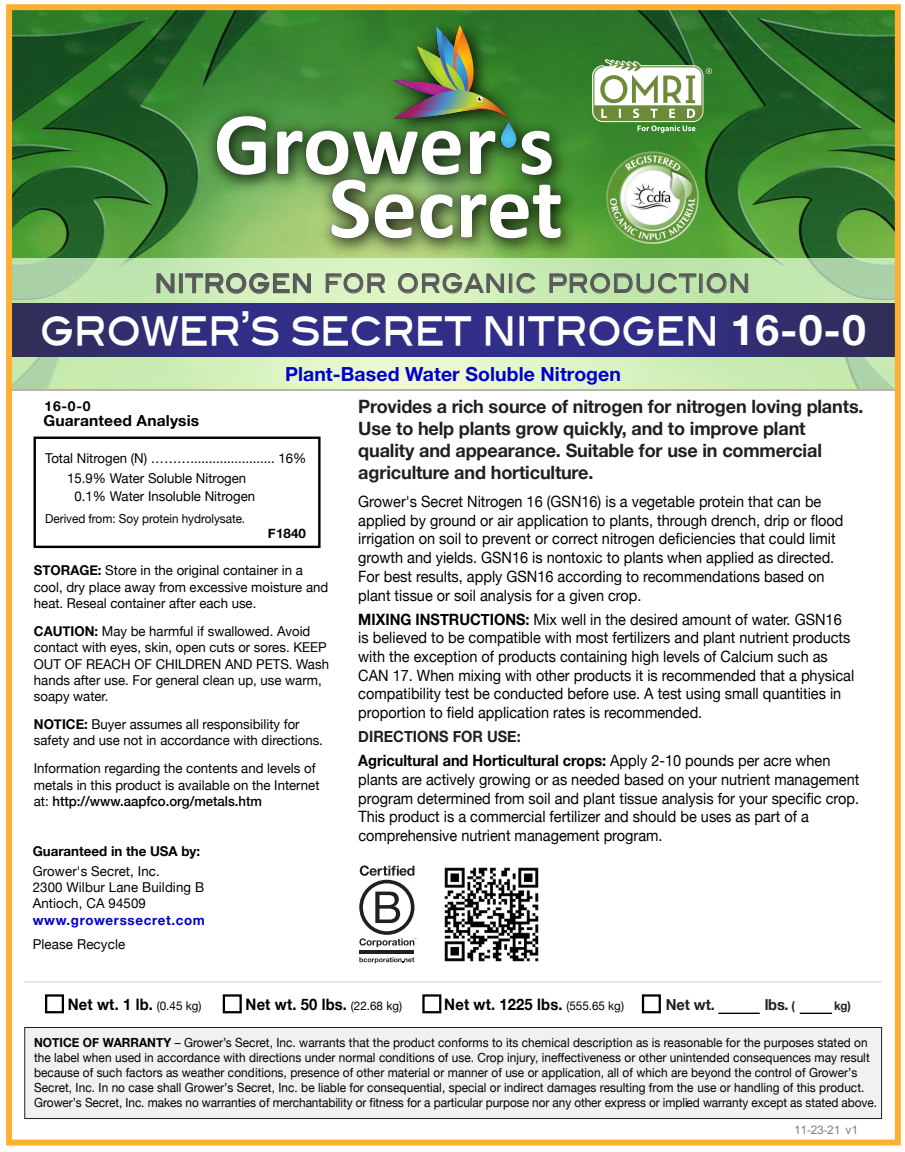
<style>
.page{position:relative;width:905px;height:1152px;background:#fff}
.page>*{position:absolute;margin:0;border:0;box-sizing:border-box;transform-origin:0 0}
.t1{font:46px "Blair Md ITCTT Medium";letter-spacing:-.015em;color:#fff;scale:.8 1}
.t2{font:25.2px "Blair Md ITCTT Medium";letter-spacing:.05em;color:#595959;scale:.8 1}
.t3{font:700 19.4px "Helvetica Neue";letter-spacing:.005em;color:#00c}
.t4{font:700 18.4px/22px "Helvetica Neue";letter-spacing:-.01em;color:#231f20}
.t5{font:700 15.8px "Helvetica Neue";letter-spacing:.01em;color:#000;scale:.93 1}
.t6{font:15.6px/18.8px "Helvetica Neue";color:#000;scale:.93 1}
.t7{font:700 15.6px/24px "Helvetica Neue";color:#000;scale:.93 1}
.t8{font:700 15.2px "Helvetica Neue";letter-spacing:.01em;color:#000}
.t9{font:700 15.2px "Helvetica Neue";letter-spacing:-.005em;color:#231f20;scale:.96 1}
.t10{font:13.6px/16.4px "Helvetica Neue";color:#000}
.t11{font:700 13.6px "Helvetica Neue";color:#000}
.t12{font:700 13.6px "Helvetica Neue";letter-spacing:.05em;color:#00c}
.t13{font:700 13px "Helvetica Neue";letter-spacing:.01em;color:#000}
.t14{font:12.6px/15.2px "Helvetica Neue";letter-spacing:.005em;color:#000;scale:.94 1}
.t15{font:12.4px "Helvetica Neue";letter-spacing:-.005em;color:#000;scale:.95 1}
.t16{font:700 12px "Helvetica Neue";color:#231f20;scale:.96 1}
.t17{font:11.8px "Arial";letter-spacing:-.01em;color:#808080}
.s1{font-family:"Helvetica Neue";font-weight:700;font-size:42px}
.s2{font-weight:700}
.s3{font-weight:500}
.s4{color:#231f20}
.s5{font-weight:400}
.s6{font-weight:400;font-size:12px}
.s7{font-size:12px}
</style>
<div class="page">
<img style="left:13px;top:11px;width:880px;height:248px">
<svg style="left:13px;top:259px;width:880px;height:130px;background:#c8e7b6"></svg>
<hr style="left:12px;top:389px;width:881px;height:3px;background:#b3b3b3">
<img style="left:198px;top:11px;width:387px;height:253px">
<svg style="left:216px;top:116px;width:50px;height:59px"></svg>
<img style="left:277px;top:25px;width:283px;height:214px">
<img style="left:606px;top:152px;width:92px;height:92px;border-radius:46px">
<svg style="left:591px;top:56px;width:120px;height:77px"></svg>
<div style="left:10px;top:391px;width:887px;height:757px;background:#fff"></div>
<svg style="left:13px;top:304px;width:880px;height:53px;background:#312e7a"></svg>
<svg style="left:156px;top:273px;width:19px;height:21px"></svg>
<div style="left:179px;top:273px;width:4px;height:20px;border:2px solid #595959"></div>
<svg style="left:184px;top:272px;width:128px;height:23px;background:#aabe9d"></svg>
<svg style="left:325px;top:273px;width:61px;height:21px"></svg>
<svg style="left:397px;top:273px;width:107px;height:21px;background:#b8cda7"></svg>
<div style="left:509px;top:274px;width:3px;height:19px;border:1px solid #595959"></div>
<svg style="left:516px;top:273px;width:20px;height:21px"></svg>
<svg style="left:549px;top:273px;width:147px;height:21px;background:#a9c79a"></svg>
<div style="left:699px;top:274px;width:3px;height:19px;border:1px solid #595959"></div>
<svg style="left:706px;top:273px;width:42px;height:21px"></svg>
<div style="left:33px;top:437px;width:287px;height:111px;border:2px solid #000"></div>
<div style="left:24px;top:1027px;width:857px;height:92px;background:#f1f1f1;border:1px solid #231f20"></div>
<hr style="left:25px;top:981px;width:856px;height:1px;background:#ccc">
<svg style="left:359px;top:957px;width:55px;height:6px"></svg>
<hr style="left:359px;top:950px;width:55px;height:3px;background:#231f20">
<svg style="left:359px;top:865px;width:57px;height:82px"></svg>
<img style="left:444px;top:867px;width:95px;height:95px">
<div style="left:6px;top:4px;width:894px;height:1142px;border:6px solid #fbb033"></div>
<div style="left:422px;top:994px;width:19px;height:19px;border:2px solid #000"></div>
<div style="left:641px;top:994px;width:19px;height:19px;border:2px solid #000"></div>
<div style="left:223px;top:994px;width:19px;height:19px;border:2px solid #000"></div>
<div style="left:45px;top:994px;width:19px;height:19px;border:2px solid #000"></div>
<hr style="left:718px;top:1013px;width:41px;height:1px;background:#000">
<hr style="left:799px;top:1013px;width:32px;height:1px;background:#000">
<h2 class="t2" style="left:155px;top:263px;width:745px">NITROGEN FOR ORGANIC PRODUCTION</h2>
<h1 class="t1" style="left:40px;top:291px;width:1033px">grower’s secret nitrogen <span class="s1">16-0-0</span></h1>
<p class="t3" style="left:285px;top:359px;width:337px">Plant-Based Water Soluble Nitrogen</p>
<p class="t11" style="left:45px;top:395px;width:47px">16-0-0</p>
<p class="t8" style="left:43px;top:409px;width:157px">Guaranteed Analysis</p>
<p class="t10" style="left:67px;top:448px;width:241px;line-height:20px;text-indent:-22px">Total Nitrogen (N) ………....................... 16%<br>15.9% Water Soluble Nitrogen</p>
<p class="t10" style="left:75px;top:488px;width:182px">0.1% Water Insoluble Nitrogen</p>
<p class="t15" style="left:45px;top:512px;width:212px">Derived from: Soy protein hydrolysate.</p>
<p class="t13" style="left:268px;top:523px;width:40px">F1840</p>
<p class="t10" style="left:34px;top:562px;width:296px"><span class="s2">STORAGE:</span> Store in the original container in a cool, dry place away from excessive moisture and heat. Reseal container after each use.</p>
<p class="t10" style="left:34px;top:623px;width:296px"><span class="s2">CAUTION:</span> May be harmful if swallowed. Avoid contact with eyes, skin, open cuts or sores. KEEP OUT OF REACH OF CHILDREN AND PETS. Wash hands after use. For general clean up, use warm, soapy water.</p>
<p class="t10" style="left:34px;top:716px;width:290px"><span class="s2">NOTICE:</span> Buyer assumes all responsibility for safety and use not in accordance with directions.</p>
<p class="t10" style="left:34px;top:760px;width:287px">Information regarding the contents and levels of metals in this product is available on the Internet at: <span class="s3">http://www.aapfco.org/metals.htm</span></p>
<p class="t11" style="left:33px;top:840px;width:169px">Guaranteed in the USA by:</p>
<p class="t10" style="left:33px;top:863px;width:173px">Grower's Secret, Inc.<br>2300 Wilbur Lane Building B<br>Antioch, CA 94509</p>
<p class="t12" style="left:33px;top:909px;width:174px">www.growerssecret.com</p>
<p class="t10" style="left:33px;top:936px;width:94px">Please Recycle</p>
<p class="t4" style="left:358px;top:396px;width:506px">Provides a rich source of nitrogen for nitrogen loving plants.<br>Use to help plants grow quickly, and to improve plant quality and appearance. Suitable for use in commercial agriculture and horticulture.</p>
<p class="t6" style="left:358px;top:492px;width:523px">Grower's Secret Nitrogen 16 (GSN16) is a vegetable protein that can be applied by ground or air application to plants, through drench, drip or flood irrigation on soil to prevent or correct nitrogen deficiencies that could limit growth and yields. GSN16 is nontoxic to plants when applied as directed.<br>For best results, apply GSN16 according to recommendations based on plant tissue or soil analysis for a given crop.</p>
<p class="t6" style="left:358px;top:609px;width:534px"><span class="s2">MIXING INSTRUCTIONS:</span> Mix well in the desired amount of water. GSN16 is believed to be compatible with most fertilizers and plant nutrient products with the exception of products containing high levels of Calcium such as CAN 17. When mixing with other products it is recommended that a physical compatibility test be conducted before use. A test using small quantities in proportion to field application rates is recommended.</p>
<p class="t7" style="left:358px;top:725px;width:509px"><span class="s4">DIRECTIONS FOR USE:<br></span>Agricultural and Horticultural crops: <span class="s5">Apply 2-10 pounds per acre when</span></p>
<p class="t6" style="left:358px;top:770px;width:540px">plants are actively growing or as needed based on your nutrient management program determined from soil and plant tissue analysis for your specific crop.<br>This product is a commercial fertilizer and should be uses as part of a comprehensive nutrient management program.</p>
<p class="t5" style="left:68px;top:992px;width:145px">Net wt. 1 lb. <span class="s6">(0.45 kg)</span></p>
<p class="t5" style="left:245px;top:992px;width:170px">Net wt. 50 lbs. <span class="s6">(22.68 kg)</span></p>
<p class="t5" style="left:444px;top:992px;width:195px">Net wt. 1225 lbs. <span class="s6">(555.65 kg)</span></p>
<p class="t9" style="left:665px;top:993px;width:53px">Net wt.</p>
<p class="t9" style="left:764px;top:993px;width:33px">lbs. <span class="s7">(</span></p>
<p class="t16" style="left:834px;top:997px;width:19px">kg)</p>
<p class="t14" style="left:34px;top:1035px;width:897px"><span class="s2">NOTICE OF WARRANTY</span> – Grower’s Secret, Inc. warrants that the product conforms to its chemical description as is reasonable for the purposes stated on the label when used in accordance with directions under normal conditions of use. Crop injury, ineffectiveness or other unintended consequences may result because of such factors as weather conditions, presence of other material or manner of use or application, all of which are beyond the control of Grower’s Secret, Inc. In no case shall Grower’s Secret, Inc. be liable for consequential, special or indirect damages resulting from the use or handling of this product.<br>Grower’s Secret, Inc. makes no warranties of merchantability or fitness for a particular purpose nor any other express or implied warranty except as stated above.</p>
<p class="t17" style="left:794px;top:1122px;width:65px">11-23-21 v1</p>
</div>
